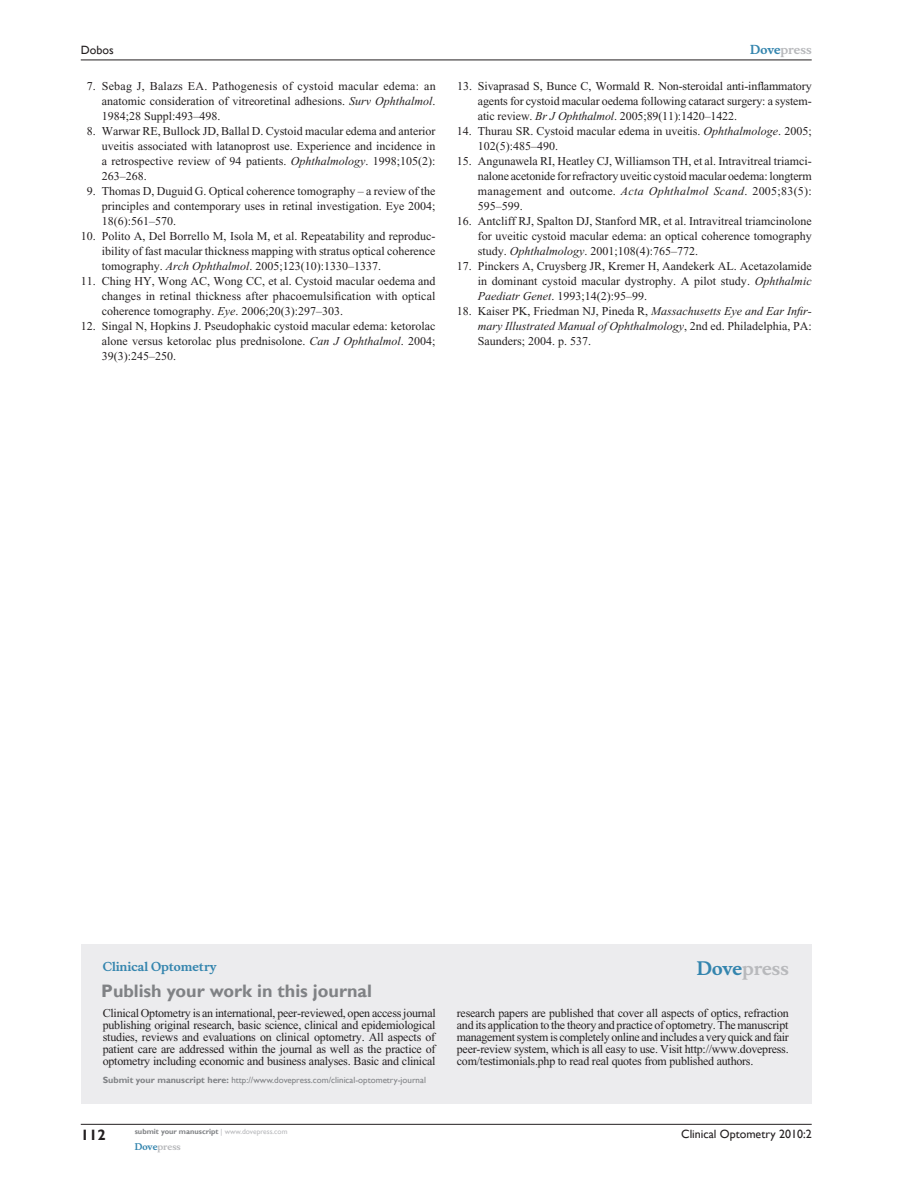
<style>
.page{position:relative;width:918px;height:1188px;background:#fff}
.page>*{position:absolute;margin:0;border:0;box-sizing:border-box;transform-origin:0 0}
.t1{font:700 18px "Gill Sans";color:#808285}
.t2{font:700 18px "Musee";color:#b8b9bc}
.t3{font:700 15px "Gill Sans";color:#231f20}
.t4{font:12px/15px "Times New Roman";color:#231f20;text-align:justify}
.t5{font:12px "Gill Sans";color:#231f20}
.t6{font:700 12px "Musee";color:#3485ae}
.t7{font:700 12px "Musee";color:#b8b9bc}
.t8{font:9px "Gill Sans";color:#808285}
.t9{font:700 9px "Musee";color:#b8b9bc}
.t10{font:700 7.5px "Gill Sans";color:#808285}
.s1{font-style:italic}
.s2{color:#3485ae}
.s3{font-weight:700}
.s4{font-weight:400;color:#b8b9bc}
</style>
<div class="page">
<div style="left:81px;top:944px;width:731px;height:159px;background:#ececee"></div>
<hr style="left:81px;top:1124px;width:731px;height:1px;background:#231f20">
<hr style="left:81px;top:60px;width:731px;height:1px;background:#231f20">
<p class="t5" style="left:81px;top:43px;width:34px">Dobos</p>
<p class="t4" style="left:102px;top:79px;width:335px;text-indent:-15px">7. Sebag J, Balazs EA. Pathogenesis of cystoid macular edema: an anatomic consideration of vitreoretinal adhesions. <span class="s1">Surv Ophthalmol</span>.<br>1984;28 Suppl:493–498.</p>
<p class="t4" style="left:102px;top:124px;width:335px;text-indent:-15px">8. Warwar RE, Bullock JD, Ballal D. Cystoid macular edema and anterior uveitis associated with latanoprost use. Experience and incidence in a retrospective review of 94 patients. <span class="s1">Ophthalmology</span>. 1998;105(2):<br>263–268.</p>
<p class="t4" style="left:102px;top:184px;width:335px;text-indent:-15px">9. Thomas D, Duguid G. Optical coherence tomography – a review of the principles and contemporary uses in retinal investigation. Eye 2004; 18(6):561–570.</p>
<p class="t4" style="left:102px;top:229px;width:335px;text-indent:-21px">10. Polito A, Del Borrello M, Isola M, et al. Repeatability and reproduc&shy;ibility of fast macular thickness mapping with stratus optical coherence tomography. <span class="s1">Arch Ophthalmol</span>. 2005;123(10):1330–1337.</p>
<p class="t4" style="left:102px;top:274px;width:335px;text-indent:-21px">11. Ching HY, Wong AC, Wong CC, et al. Cystoid macular oedema and changes in retinal thickness after phacoemulsification with optical coherence tomography. <span class="s1">Eye</span>. 2006;20(3):297–303.</p>
<p class="t4" style="left:102px;top:319px;width:335px;text-indent:-21px">12. Singal N, Hopkins J. Pseudophakic cystoid macular edema: ketorolac alone versus ketorolac plus prednisolone. <span class="s1">Can J Ophthalmol</span>. 2004; 39(3):245–250.</p>
<p class="t7" style="left:750px;top:43px;width:63px"><span class="s2">Dove</span>press</p>
<p class="t4" style="left:478px;top:79px;width:335px;text-indent:-21px">13. Sivaprasad S, Bunce C, Wormald R. Non-steroidal anti-inflammatory agents for cystoid macular oedema following cataract surgery: a system&shy;atic review. <span class="s1">Br J Ophthalmol</span>. 2005;89(11):1420–1422.</p>
<p class="t4" style="left:478px;top:124px;width:335px;text-indent:-21px">14. Thurau SR. Cystoid macular edema in uveitis. <span class="s1">Ophthalmologe</span>. 2005;<br>102(5):485–490.</p>
<p class="t4" style="left:478px;top:154px;width:335px;text-indent:-21px">15. Angunawela RI, Heatley CJ, Williamson TH, et al. Intravitreal triamci&shy;nalone acetonide for refractory uveitic cystoid macular oedema: longterm management and outcome. <span class="s1">Acta Ophthalmol Scand</span>. 2005;83(5):<br>595–599.</p>
<p class="t4" style="left:478px;top:214px;width:335px;text-indent:-21px">16. Antcliff RJ, Spalton DJ, Stanford MR, et al. Intravitreal triamcinolone for uveitic cystoid macular edema: an optical coherence tomography study. <span class="s1">Ophthalmology</span>. 2001;108(4):765–772.</p>
<p class="t4" style="left:478px;top:259px;width:335px;text-indent:-21px">17. Pinckers A, Cruysberg JR, Kremer H, Aandekerk AL. Acetazolamide in dominant cystoid macular dystrophy. A pilot study. <span class="s1">Ophthalmic Paediatr Genet</span>. 1993;14(2):95–99.</p>
<p class="t4" style="left:478px;top:304px;width:335px;text-indent:-21px">18. Kaiser PK, Friedman NJ, Pineda R, <span class="s1">Massachusetts Eye and Ear Infir&shy;mary Illustrated Manual of Ophthalmology</span>, 2nd ed. Philadelphia, PA:<br>Saunders; 2004. p. 537.</p>
<p class="t6" style="left:103px;top:959px;width:115px">Clinical Optometry</p>
<h1 class="t1" style="left:101px;top:980px;width:272px">Publish your work in this journal</h1>
<h1 class="t2" style="left:697px;top:958px;width:94px"><span class="s2">Dove</span>press</h1>
<p class="t4" style="left:103px;top:1007px;width:335px;line-height:12px">Clinical Optometry is an international, peer-reviewed, open access journal publishing original research, basic science, clinical and epidemiological studies, reviews and evaluations on clinical optometry. All aspects of patient care are addressed within the journal as well as the practice of optometry including economic and business analyses. Basic and clinical</p>
<p class="t4" style="left:457px;top:1007px;width:333px;line-height:12px">research papers are published that cover all aspects of optics, refraction and its application to the theory and practice of optometry. The manuscript management system is completely online and includes a very quick and fair peer-review system, which is all easy to use. Visit http://www.dovepress. com/testimonials.php to read real quotes from published authors.</p>
<p class="t8" style="left:103px;top:1075px;width:325px"><span class="s3">Submit your manuscript here:</span> http://www.dovepress.com/clinical-optometry-journal</p>
<p class="t3" style="left:81px;top:1126px;width:26px">112</p>
<p class="t10" style="left:135px;top:1127px;width:154px">submit your manuscript <span class="s4">| www.dovepress.com</span></p>
<p class="t9" style="left:135px;top:1141px;width:48px"><span class="s2">Dove</span>press</p>
<p class="t5" style="left:681px;top:1127px;width:132px">Clinical Optometry 2010:2</p>
</div>
